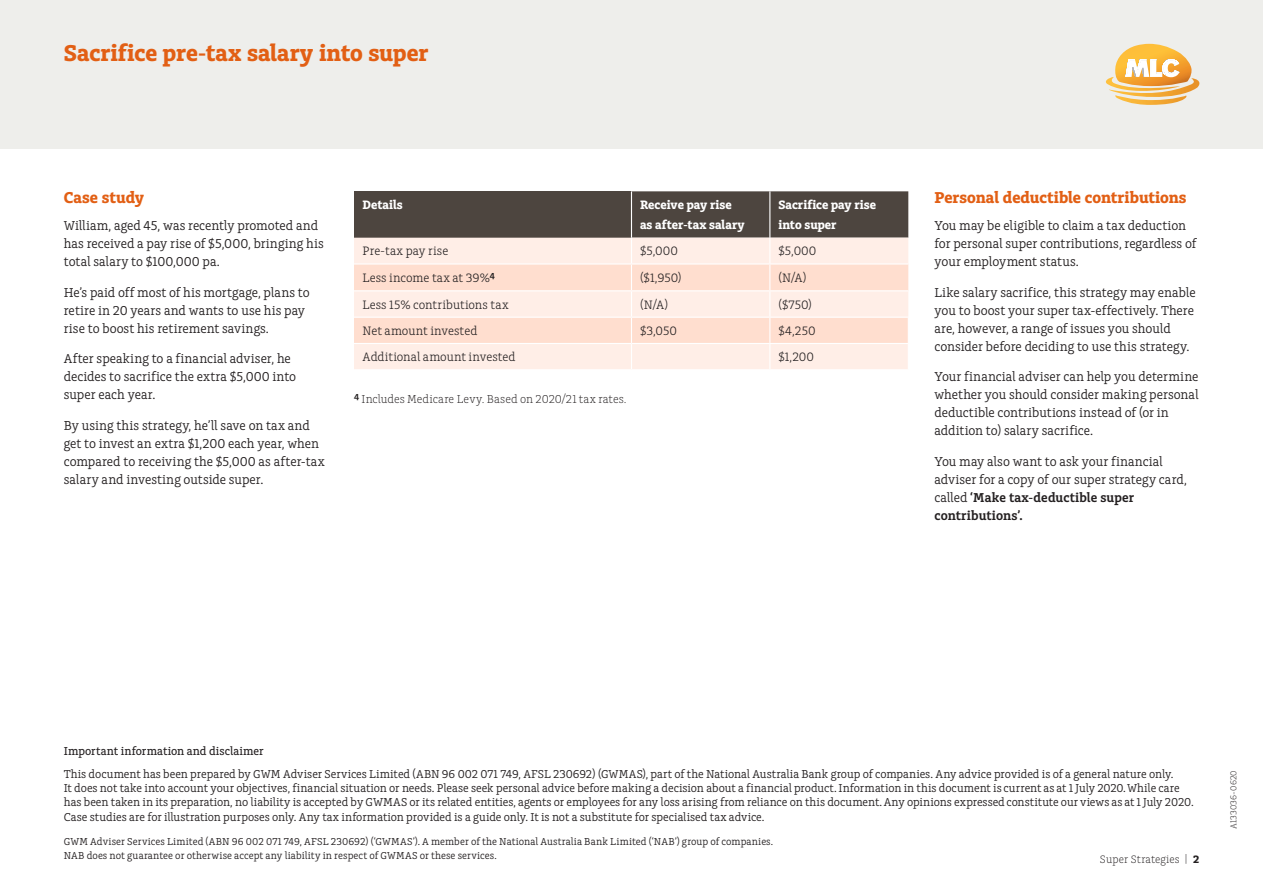
<style>
.page{position:relative;width:1263px;height:893px;background:#fff}
.page>*{position:absolute;margin:0;border:0;box-sizing:border-box;transform-origin:0 0}
.t1{font:700 24px "Charlie Std";color:#e25f14}
.t2{font:700 16.5px "Charlie Std";color:#e25f14}
.t3{font:13.5px/18px "Charlie Std";color:#231f20}
.t4{font:12.75px "Charlie Std Regular Min";color:#231f20}
.t5{font:700 12.75px/20px "Charlie Std";color:#fff}
.t6{font:12px/14.4px "Charlie Std";color:#231f20}
.t7{font:300 12px "Charlie Std";letter-spacing:.005em;color:#231f20}
.t8{font:500 12px "Charlie Std";letter-spacing:.005em;color:#231f20}
.t9{font:300 11.25px "Charlie Std";letter-spacing:.01em;color:#231f20}
.t10{font:10.5px/13.5px "Charlie Std";letter-spacing:.01em;color:#231f20}
.t11{font:300 9px "Charlie Std";letter-spacing:.01em;color:#231f20}
.s1{font-weight:600}
.s2{font-weight:700}
</style>
<div class="page">
<div style="left:0;top:0;width:1263px;height:149px;background:#eeeeeb"></div>
<svg style="left:1106px;top:44px;width:94px;height:61px"></svg>
<svg style="left:354px;top:191px;width:555px;height:178px;background:#d0bdb5"></svg>
<h1 class="t1" style="left:64px;top:40px;width:366px">Sacrifice pre-tax salary into super</h1>
<p class="t2" style="left:64px;top:188px;width:82px">Case study</p>
<p class="t3" style="left:64px;top:217px;width:261px">William, aged 45, was recently promoted and has received a pay rise of $5,000, bringing his total salary to $100,000 pa.</p>
<p class="t3" style="left:64px;top:283px;width:247px">He’s paid off most of his mortgage, plans to retire in 20 years and wants to use his pay rise to boost his retirement savings.</p>
<p class="t3" style="left:64px;top:350px;width:234px">After speaking to a financial adviser, he decides to sacrifice the extra $5,000 into super each year.</p>
<p class="t3" style="left:64px;top:417px;width:262px">By using this strategy, he’ll save on tax and get to invest an extra $1,200 each year, when compared to receiving the $5,000 as after-tax salary and investing outside super.</p>
<p class="t5" style="left:362px;top:195px;width:42px">Details</p>
<p class="t5" style="left:640px;top:195px;width:106px">Receive pay rise as after-tax salary</p>
<p class="t5" style="left:778px;top:195px;width:99px">Sacrifice pay rise into super</p>
<p class="t4" style="left:362px;top:244px;width:87px">Pre-tax pay rise</p>
<p class="t4" style="left:640px;top:244px;width:40px">$5,000</p>
<p class="t4" style="left:778px;top:244px;width:40px">$5,000</p>
<p class="t4" style="left:362px;top:271px;width:134px">Less income tax at 39%<sup>4</sup></p>
<p class="t4" style="left:640px;top:271px;width:43px">($1,950)</p>
<p class="t4" style="left:778px;top:271px;width:30px">(N/A)</p>
<p class="t4" style="left:362px;top:297px;width:148px">Less 15% contributions tax</p>
<p class="t4" style="left:640px;top:297px;width:30px">(N/A)</p>
<p class="t4" style="left:778px;top:297px;width:35px">($750)</p>
<p class="t4" style="left:362px;top:324px;width:116px">Net amount invested</p>
<p class="t4" style="left:640px;top:324px;width:38px">$3,050</p>
<p class="t4" style="left:778px;top:324px;width:39px">$4,250</p>
<p class="t4" style="left:362px;top:350px;width:155px">Additional amount invested</p>
<p class="t4" style="left:778px;top:350px;width:37px">$1,200</p>
<p class="t7" style="left:354px;top:392px;width:274px"><sup>4</sup> Includes Medicare Levy. Based on 2020/21 tax rates.</p>
<p class="t2" style="left:934px;top:188px;width:254px">Personal deductible contributions</p>
<p class="t3" style="left:934px;top:217px;width:263px">You may be eligible to claim a tax deduction for personal super contributions, regardless of your employment status.</p>
<p class="t3" style="left:934px;top:283px;width:263px">Like salary sacrifice, this strategy may enable you to boost your super tax-effectively. There are, however, a range of issues you should consider before deciding to use this strategy.</p>
<p class="t3" style="left:934px;top:368px;width:266px">Your financial adviser can help you determine whether you should consider making personal deductible contributions instead of (or in addition to) salary sacrifice.</p>
<p class="t3" style="left:934px;top:453px;width:254px">You may also want to ask your financial adviser for a copy of our super strategy card, called <span class="s1">‘Make tax-deductible super contributions’.</span></p>
<p class="t8" style="left:64px;top:744px;width:202px">Important information and disclaimer</p>
<p class="t6" style="left:64px;top:766px;width:1131px">This document has been prepared by GWM Adviser Services Limited (ABN 96 002 071 749, AFSL 230692) (GWMAS), part of the National Australia Bank group of companies. Any advice provided is of a general nature only.<br>It does not take into account your objectives, financial situation or needs. Please seek personal advice before making a decision about a financial product. Information in this document is current as at 1 July 2020. While care has been taken in its preparation, no liability is accepted by GWMAS or its related entities, agents or employees for any loss arising from reliance on this document. Any opinions expressed constitute our views as at 1 July 2020.<br>Case studies are for illustration purposes only. Any tax information provided is a guide only. It is not a substitute for specialised tax advice.</p>
<p class="t10" style="left:64px;top:835px;width:711px">GWM Adviser Services Limited (ABN 96 002 071 749, AFSL 230692) (‘GWMAS’). A member of the National Australia Bank Limited (‘NAB’) group of companies.<br>NAB does not guarantee or otherwise accept any liability in respect of GWMAS or these services.</p>
<p class="t9" style="left:1100px;top:853px;width:101px">Super Strategies | <span class="s2">2</span></p>
<p class="t11" style="left:1228px;top:829px;width:60px;rotate:-90deg">A133036-0620</p>
</div>
